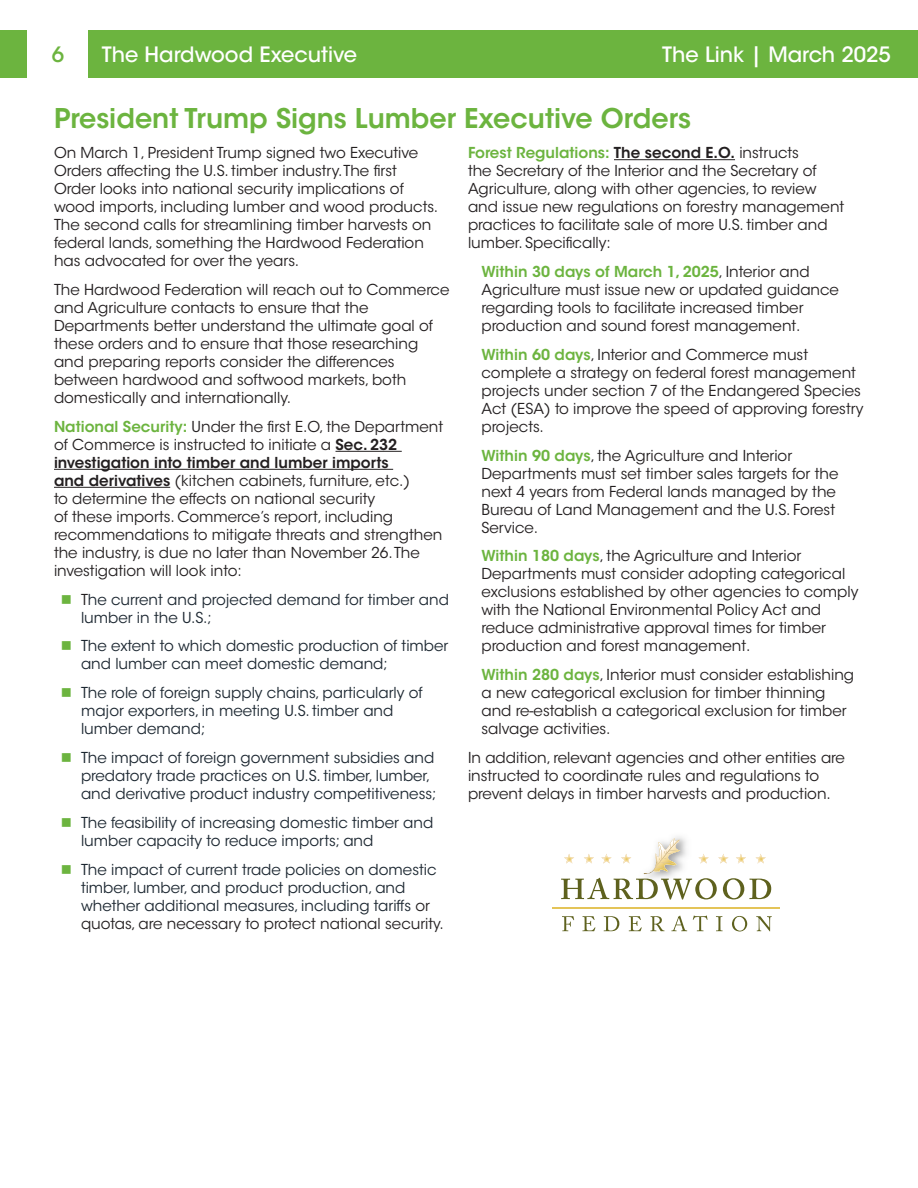
<style>
.page{position:relative;width:918px;height:1188px;background:#fff}
.page>*{position:absolute;margin:0;border:0;box-sizing:border-box;transform-origin:0 0}
.t1{font:600 27px "ITC Avant Garde Std";color:#6cb43f}
.t2{font:500 21px "ITC Avant Garde Std";color:#fff}
.t3{font:500 21px "ITC Avant Garde Std";color:#6cb43f}
.t4{font:15px/18px "ITC Avant Garde Std";color:#231f20}
.t5{font:15px/18px "ITC Avant Garde Std";color:#1c2731}
.s1{font-weight:600;color:#6cb43f}
.s2{font-weight:600}
.s3{color:#231f20}
</style>
<div class="page">
<img style="left:673px;top:836px;width:11px;height:3px">
<svg style="left:562px;top:916px;width:12px;height:15px"></svg>
<svg style="left:583px;top:916px;width:12px;height:15px"></svg>
<svg style="left:604px;top:916px;width:15px;height:15px"></svg>
<svg style="left:629px;top:916px;width:13px;height:15px"></svg>
<svg style="left:651px;top:916px;width:13px;height:15px"></svg>
<svg style="left:671px;top:916px;width:16px;height:15px"></svg>
<svg style="left:693px;top:916px;width:15px;height:15px"></svg>
<svg style="left:716px;top:916px;width:7px;height:15px"></svg>
<svg style="left:732px;top:916px;width:15px;height:16px"></svg>
<svg style="left:756px;top:916px;width:16px;height:15px"></svg>
<hr style="left:552px;top:907px;width:228px;height:2px;background:#e4c458">
<svg style="left:561px;top:839px;width:210px;height:61px"></svg>
<div style="left:0;top:30px;width:27px;height:48px;background:#6cb43f"></div>
<div style="left:88px;top:30px;width:830px;height:48px;background:#6cb43f"></div>
<hr style="left:336px;top:451px;width:66px;height:1px;background:#231f20">
<hr style="left:54px;top:469px;width:339px;height:1px;background:#231f20">
<hr style="left:54px;top:487px;width:116px;height:1px;background:#231f20">
<hr style="left:614px;top:159px;width:121px;height:1px;background:#231f20">
<p class="t3" style="left:52px;top:41px;width:14px">6</p>
<p class="t2" style="left:102px;top:41px;width:257px">The Hardwood Executive</p>
<p class="t2" style="left:662px;top:41px;width:230px">The Link | March 2025</p>
<p class="t1" style="left:54px;top:101px;width:639px">President Trump Signs Lumber Executive Orders</p>
<p class="t4" style="left:54px;top:144px;width:386px">On March 1, President Trump signed two Executive Orders affecting the U.S. timber industry. The first Order looks into national security implications of wood imports, including lumber and wood products.<br>The second calls for streamlining timber harvests on federal lands, something the Hardwood Federation has advocated for over the years.</p>
<p class="t4" style="left:54px;top:281px;width:397px">The Hardwood Federation will reach out to Commerce and Agriculture contacts to ensure that the Departments better understand the ultimate goal of these orders and to ensure that those researching and preparing reports consider the differences between hardwood and softwood markets, both domestically and internationally.</p>
<p class="t4" style="left:54px;top:418px;width:391px"><span class="s1">National Security:</span> Under the first E.O, the Department of Commerce is instructed to initiate a <span class="s2">Sec. 232 investigation into timber and lumber imports<br>and derivatives</span> (kitchen cabinets, furniture, etc.)<br>to determine the effects on national security<br>of these imports. Commerce’s report, including recommendations to mitigate threats and strengthen the industry, is due no later than November 26. The investigation will look into:</p>
<p class="t5" style="left:81px;top:590px;width:370px"><span class="s3">T</span>he current and projected demand for timber and lumber in the U.S.;</p>
<p class="t5" style="left:81px;top:637px;width:369px">The extent to which domestic production of timber and lumber can meet domestic demand;</p>
<p class="t5" style="left:81px;top:684px;width:343px">The role of foreign supply chains, particularly of major exporters, in meeting U.S. timber and lumber demand;</p>
<p class="t5" style="left:81px;top:749px;width:357px">The impact of foreign government subsidies and predatory trade practices on U.S. timber, lumber, and derivative product industry competitiveness;</p>
<p class="t5" style="left:81px;top:814px;width:354px">The feasibility of increasing domestic timber and lumber capacity to reduce imports; and</p>
<p class="t5" style="left:81px;top:860px;width:364px">The impact of current trade policies on domestic timber, lumber, and product production, and whether additional measures, including tariffs <span class="s3">or quotas, are necessary to protect national security.</span></p>
<p class="t4" style="left:468px;top:144px;width:378px"><span class="s1">Forest Regulations:</span> <span class="s2">The second E.O.</span> instructs<br>the Secretary of the Interior and the Secretary of Agriculture, along with other agencies, to review and issue new regulations on forestry management practices to facilitate sale of more U.S. timber and lumber. Specifically:</p>
<p class="t4" style="left:482px;top:263px;width:359px"><span class="s1">Within 30 days of March 1, 2025</span>, Interior and Agriculture must issue new or updated guidance regarding tools to facilitate increased timber production and sound forest management.</p>
<p class="t4" style="left:482px;top:346px;width:384px"><span class="s1">Within 60 days</span>, Interior and Commerce must complete a strategy on federal forest management projects under section 7 of the Endangered Species Act (ESA) to improve the speed of approving forestry projects.</p>
<p class="t4" style="left:482px;top:446px;width:358px"><span class="s1">Within 90 days</span>, the Agriculture and Interior Departments must set timber sales targets for the next 4 years from Federal lands managed by the Bureau of Land Management and the U.S. Forest Service.</p>
<p class="t4" style="left:482px;top:547px;width:378px"><span class="s1">Within 180 days</span>, the Agriculture and Interior Departments must consider adopting categorical exclusions established by other agencies to comply with the National Environmental Policy Act and reduce administrative approval times for timber production and forest management.</p>
<p class="t4" style="left:482px;top:666px;width:374px"><span class="s1">Within 280 days</span>, Interior must consider establishing a new categorical exclusion for timber thinning and re-establish a categorical exclusion for timber salvage activities.</p>
<p class="t4" style="left:468px;top:749px;width:378px">In addition, relevant agencies and other entities are instructed to coordinate rules and regulations to prevent delays in timber harvests and production.</p>
</div>
